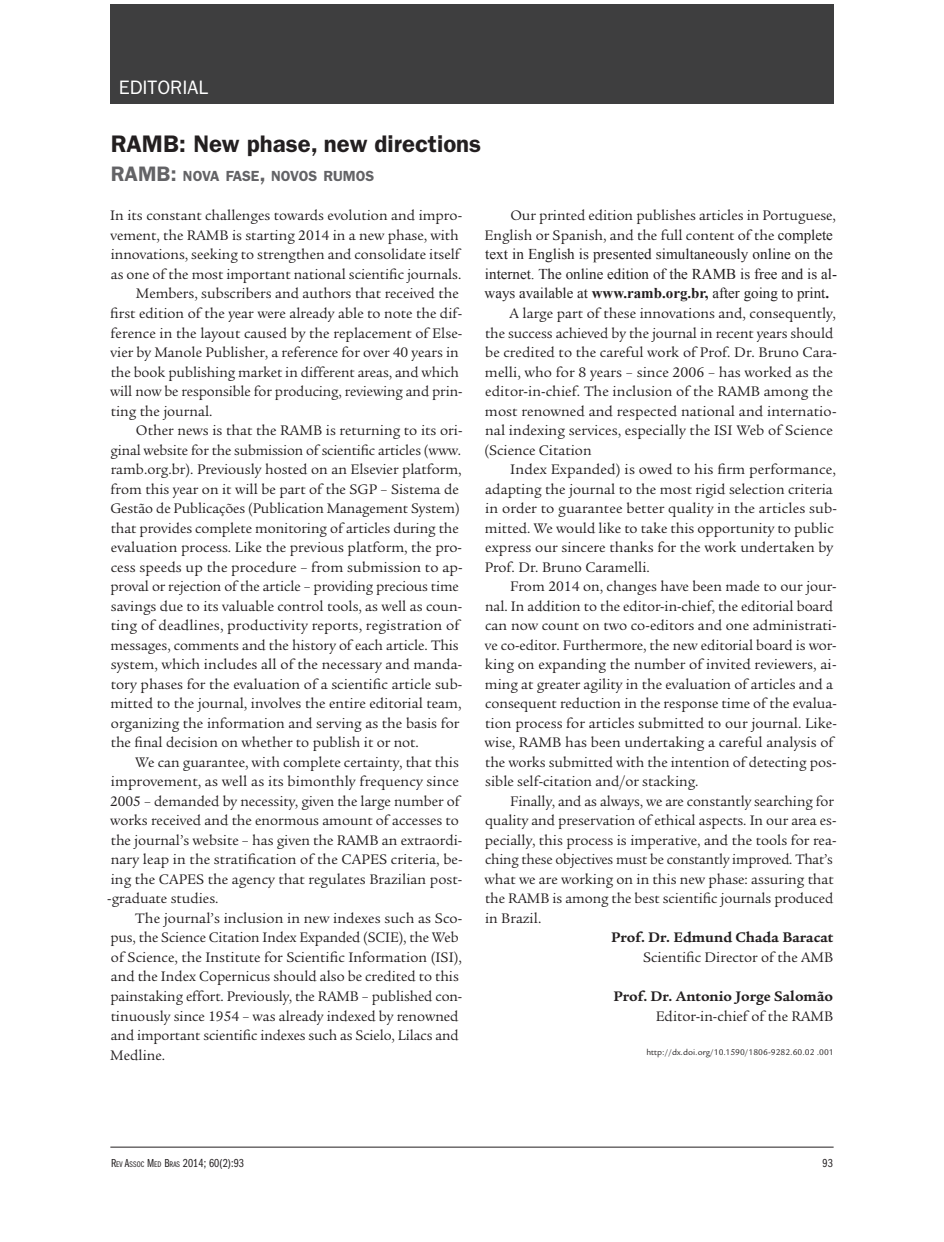
<style>
.page{position:relative;width:944px;height:1242px;background:#fff}
.page>*{position:absolute;margin:0;border:0;box-sizing:border-box;transform-origin:0 0}
.t1{font:600 24px "ITC Franklin Gothic Std";color:#231f20}
.t2{font:19.5px "ITC Franklin Gothic Std";color:#fff}
.t3{font:15px/19.5px "Legacy Serif Std";color:#231f20}
.t4{font:15px/19.5px "Times New Roman";color:#231f20}
.t5{font:700 15px "Legacy Serif Std";color:#231f20}
.t6{font:600 14.7px "ITC Franklin Gothic Std";color:#636366}
.t7{font:12px "ITC Franklin Gothic Std Bk Cp";letter-spacing:.01em;color:#231f20}
.t8{font:9px "Legacy Sans Std";color:#231f20}
.s1{font-size:21px}
.s2{font-family:"Times New Roman"}
.s3{font-weight:700}
.s4{font-size:8.4px}
</style>
<div class="page">
<hr style="left:110px;top:103px;width:723px;height:1px;background:#231f20">
<hr style="left:110px;top:1146px;width:723px;height:1px;background:#231f20">
<div style="left:110px;top:4px;width:723px;height:99px;background:#3e3e3f"></div>
<h2 class="t2" style="left:119px;top:76px;width:91px">EDITORIAL</h2>
<h1 class="t1" style="left:111px;top:130px;width:372px">RAMB: New phase, new directions</h1>
<p class="t6" style="left:111px;top:168px;width:265px"><span class="s1">RAMB:</span> NOVA FASE<span class="s1">,</span> NOVOS RUMOS</p>
<p class="t3" style="left:110px;top:206px;width:353px">In its constant challenges towards evolution and impro-</p>
<p class="t3" style="left:110px;top:225px;width:350px">vement, the RAMB is starting 2014 in a new phase, with</p>
<p class="t3" style="left:111px;top:245px;width:350px">innovations, seeking to strengthen and consolidate itself</p>
<p class="t3" style="left:111px;top:264px;width:352px">as one of the most important national scientific journals.</p>
<p class="t3" style="left:136px;top:284px;width:324px">Members, subscribers and authors that received the</p>
<p class="t3" style="left:110px;top:303px;width:353px">first edition of the year were already able to note the dif-</p>
<p class="t3" style="left:111px;top:323px;width:353px">ference in the layout caused by the replacement of Else-</p>
<p class="t3" style="left:110px;top:342px;width:350px">vier by Manole Publisher, a reference for over 40 years in</p>
<p class="t3" style="left:111px;top:362px;width:350px">the book publishing market in different areas, and which</p>
<p class="t3" style="left:110px;top:381px;width:353px">will now be responsible for producing, reviewing and prin-</p>
<p class="t3" style="left:111px;top:401px;width:103px">ting the journal.</p>
<p class="t3" style="left:136px;top:420px;width:328px">Other news is that the RAMB is returning to its ori-</p>
<p class="t3" style="left:111px;top:440px;width:352px">ginal website for the submission of scientific articles (www.</p>
<p class="t3" style="left:111px;top:459px;width:352px">ramb.org.br). Previously hosted on an Elsevier platform,</p>
<p class="t3" style="left:111px;top:479px;width:349px">from this year on it will be part of the SGP – Sistema de</p>
<p class="t3" style="left:110px;top:498px;width:351px">Gestão de Publicações (Publication Management System)</p>
<p class="t3" style="left:111px;top:518px;width:349px">that provides complete monitoring of articles during the</p>
<p class="t3" style="left:111px;top:537px;width:352px">evaluation process. Like the previous platform, the pro-</p>
<p class="t3" style="left:111px;top:557px;width:353px">cess speeds up the procedure – from submission to ap-</p>
<p class="t3" style="left:110px;top:576px;width:350px">proval or rejection of the article – providing precious time</p>
<p class="t3" style="left:111px;top:596px;width:353px">savings due to its valuable control tools, as well as coun-</p>
<p class="t3" style="left:111px;top:615px;width:350px">ting of deadlines, productivity reports, registration of</p>
<p class="t3" style="left:111px;top:635px;width:349px">messages, comments and the history of each article. This</p>
<p class="t3" style="left:111px;top:654px;width:353px">system, which includes all of the necessary and manda-</p>
<p class="t3" style="left:111px;top:674px;width:353px">tory phases for the evaluation of a scientific article sub-</p>
<p class="t3" style="left:111px;top:693px;width:352px">mitted to the journal, involves the entire editorial team,</p>
<p class="t3" style="left:111px;top:713px;width:350px">organizing the information and serving as the basis for</p>
<p class="t3" style="left:111px;top:732px;width:309px">the final decision on whether to publish it or not.</p>
<p class="t3" style="left:135px;top:752px;width:325px">We can guarantee, with complete certainty, that this</p>
<p class="t3" style="left:111px;top:771px;width:349px">improvement, as well as its bimonthly frequency since</p>
<p class="t3" style="left:110px;top:791px;width:351px">2005 – demanded by necessity, given the large number of</p>
<p class="t3" style="left:110px;top:810px;width:350px">works received and the enormous amount of accesses to</p>
<p class="t3" style="left:111px;top:830px;width:353px">the journal’s website – has given the RAMB an extraordi-</p>
<p class="t3" style="left:111px;top:849px;width:353px">nary leap in the stratification of the CAPES criteria, be-</p>
<p class="t3" style="left:111px;top:869px;width:353px">ing the CAPES the agency that regulates Brazilian post-</p>
<p class="t3" style="left:107px;top:888px;width:113px">-graduate studies.</p>
<p class="t3" style="left:135px;top:908px;width:328px">The journal’s inclusion in new indexes such as Sco-</p>
<p class="t3" style="left:110px;top:927px;width:349px">pus, the Science Citation Index Expanded (SCIE), the Web</p>
<p class="t3" style="left:111px;top:947px;width:352px">of Science, the Institute for Scientific Information (ISI),</p>
<p class="t3" style="left:111px;top:966px;width:349px">and the Index Copernicus should also be credited to this</p>
<p class="t3" style="left:110px;top:986px;width:353px">painstaking effort. Previously, the RAMB – published con-</p>
<p class="t3" style="left:111px;top:1005px;width:349px">tinuously since 1954 – was already indexed by renowned</p>
<p class="t3" style="left:111px;top:1025px;width:349px">and important scientific indexes such as Scielo, Lilacs and</p>
<p class="t3" style="left:110px;top:1044px;width:57px">Medline.</p>
<p class="t3" style="left:484px;top:206px;width:352px;text-align:right">Our printed edition publishes articles in Portuguese,<br>English or Spanish, and the full content of the <span class="s2">complete</span></p>
<p class="t4" style="left:484px;top:244px;width:354px">text in English is presented simultaneously online on the internet. The online edition of the RAMB is free and is al&shy;ways available at <span class="s3">www.ramb.org.br,</span> after going to print<span class="s3">.</span></p>
<p class="t3" style="left:484px;top:303px;width:354px;text-indent:25px">A large part of these innovations and, consequently, the success achieved by the journal in recent years should be credited to the careful work of Prof. Dr. Bruno Cara&shy;melli, who for 8 years – since 2006 – has worked as the editor-in-chief. The inclusion of the RAMB among the most renowned and respected national and internatio&shy;nal indexing services, especially the ISI Web of Science (Science Citation</p>
<p class="t3" style="left:484px;top:459px;width:354px;text-indent:25px">Index Expanded) is owed to his firm performance, adapting the journal to the most rigid selection criteria in order to guarantee better quality in the articles sub&shy;mitted. We would like to take this opportunity to public express our sincere thanks for the work undertaken by Prof. Dr. Bruno Caramelli.</p>
<p class="t3" style="left:484px;top:576px;width:354px;text-indent:26px">From 2014 on, changes have been made to our jour&shy;nal. In addition to the editor-in-chief, the editorial board can now count on two co-editors and one administrati&shy;ve co-editor. Furthermore, the new editorial board is wor&shy;king on expanding the number of invited reviewers, ai&shy;ming at greater agility in the evaluation of articles and a consequent reduction in the response time of the evalua&shy;tion process for articles submitted to our journal. Like&shy;wise, RAMB has been undertaking a careful analysis of the works submitted with the intention of detecting pos&shy;sible self-citation and/or stacking.</p>
<p class="t3" style="left:484px;top:791px;width:353px;text-indent:26px">Finally, and as always, we are constantly searching for quality and preservation of ethical aspects. In our area es&shy;pecially, this process is imperative, and the tools for rea&shy;ching these objectives must be constantly improved. That’s what we are working on in this new phase: assuring that the RAMB is among the best scientific journals produced in Brazil.</p>
<p class="t5" style="left:611px;top:928px;width:223px">Prof. Dr. Edmund Chada Baracat</p>
<p class="t3" style="left:643px;top:947px;width:192px">Scientific Director of the AMB</p>
<p class="t5" style="left:613px;top:987px;width:221px">Prof. Dr. Antonio Jorge Salomão</p>
<p class="t3" style="left:655px;top:1005px;width:179px">Editor-in-chief of the RAMB</p>
<p class="t8" style="left:646px;top:1046px;width:189px">http://dx.doi.org/10.1590/1806-9282.60.02 .001</p>
<p class="t7" style="left:111px;top:1155px;width:134px">R<span class="s4">EV</span> A<span class="s4">SSOC</span> M<span class="s4">ED</span> B<span class="s4">RAS</span> 2014; 60(2):93</p>
<p class="t7" style="left:822px;top:1155px;width:12px">93</p>
</div>
